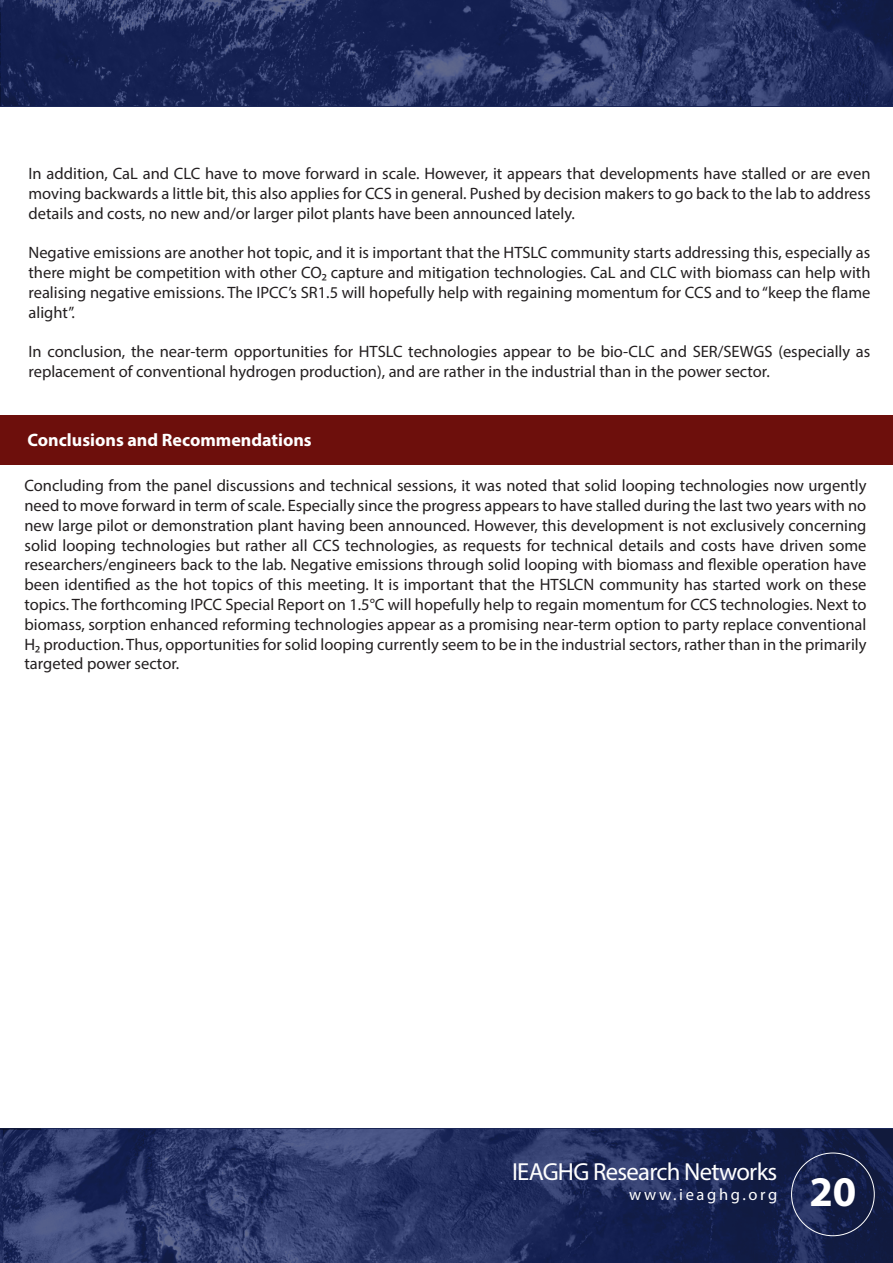
<style>
.page{position:relative;width:893px;height:1263px;background:#fff}
.page>*{position:absolute;margin:0;border:0;box-sizing:border-box;transform-origin:0 0}
.t1{font:700 42.45px "Myriad Pro";color:#fff}
.t2{font:24.75px "Myriad Pro";letter-spacing:-.03em;color:#fff}
.t3{font:700 18px "Myriad Pro";color:#fff}
.t4{font:16.5px/19.8px "Myriad Pro";color:#231f20;text-align:justify}
.t5{font:16.5px "Myriad Pro";letter-spacing:.16em;color:#fff}
</style>
<div class="page">
<img style="left:3px;top:1129px;width:890px;height:134px">
<hr style="left:0;top:1129px;width:3px;height:134px;background:#fcbe76">
<svg style="left:0;top:0;width:893px;height:106px;background:#212d5d"></svg>
<img style="left:0;top:1129px;width:40px;height:1px">
<div style="left:0;top:415px;width:893px;height:49px;background:#6d0f0c"></div>
<p class="t4" style="left:28px;top:163px;width:843px">In addition, CaL and CLC have to move forward in scale. However, it appears that developments have stalled or are even moving backwards a little bit, this also applies for CCS in general. Pushed by decision makers to go back to the lab to address details and costs, no new and/or larger pilot plants have been announced lately.</p>
<p class="t4" style="left:28px;top:242px;width:844px">Negative emissions are another hot topic, and it is important that the HTSLC community starts addressing this, especially as there might be competition with other CO₂ capture and mitigation technologies. CaL and CLC with biomass can help with realising negative emissions. The IPCC’s SR1.5 will hopefully help with regaining momentum for CCS and to “keep the flame alight”.</p>
<p class="t4" style="left:28px;top:341px;width:843px">In conclusion, the near-term opportunities for HTSLC technologies appear to be bio-CLC and SER/SEWGS (especially as replacement of conventional hydrogen production), and are rather in the industrial than in the power sector.</p>
<p class="t3" style="left:27px;top:428px;width:286px">Conclusions and Recommendations</p>
<p class="t4" style="left:24px;top:475px;width:843px">Concluding from the panel discussions and technical sessions, it was noted that solid looping technologies now urgently need to move forward in term of scale. Especially since the progress appears to have stalled during the last two years with no new large pilot or demonstration plant having been announced. However, this development is not exclusively concerning solid looping technologies but rather all CCS technologies, as requests for technical details and costs have driven some researchers/engineers back to the lab. Negative emissions through solid looping with biomass and flexible operation have been identified as the hot topics of this meeting. It is important that the HTSLCN community has started work on these topics. The forthcoming IPCC Special Report on 1.5°C will hopefully help to regain momentum for CCS technologies. Next to biomass, sorption enhanced reforming technologies appear as a promising near-term option to party replace conventional H₂ production. Thus, opportunities for solid looping currently seem to be in the industrial sectors, rather than in the primarily targeted power sector.</p>
<h2 class="t2" style="left:512px;top:1156px;width:267px">IEAGHG Research Networks</h2>
<p class="t5" style="left:629px;top:1184px;width:150px">www.ieaghg.org</p>
<p class="t1" style="left:809px;top:1164px;width:49px">20</p>
</div>
